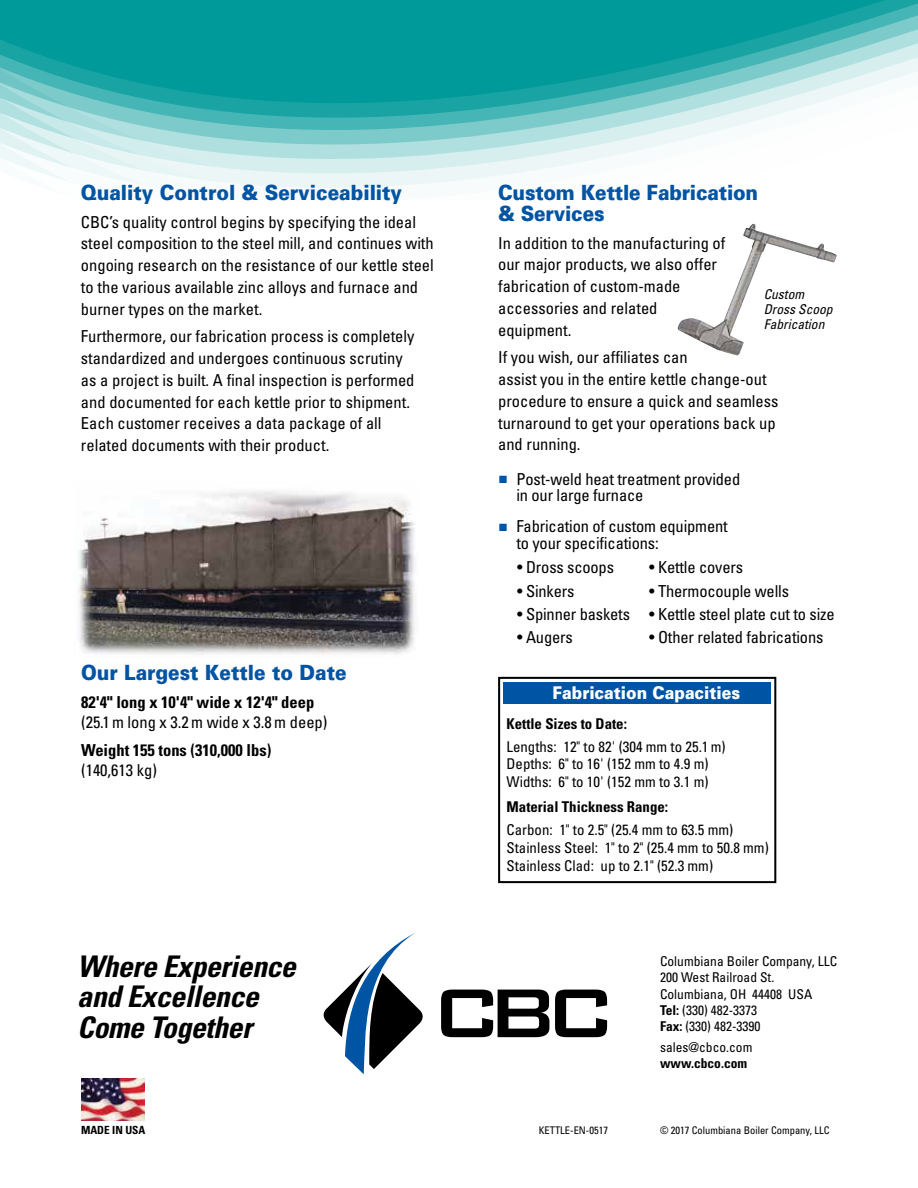
<style>
.page{position:relative;width:918px;height:1188px;background:#fff}
.page>*{position:absolute;margin:0;border:0;box-sizing:border-box;transform-origin:0 0}
.t1{font:italic 700 condensed 29.85px/30.5px "Univers";letter-spacing:-.015em;color:#000}
.t2{font:900 21px/21px "Univers";color:#0054a4;scale:.9 1}
.t3{font:900 17.55px "Univers";color:#fff;scale:.9 1}
.t4{font:condensed 16.5px/21.8px "Univers";color:#000}
.t5{font:700 condensed 16.5px "Univers";color:#000}
.t6{font:condensed 14.85px/17.9px "Univers";color:#000}
.t7{font:700 condensed 14.85px "Univers";color:#000}
.t8{font:condensed 13.5px/16.2px "Univers";color:#000}
.t9{font:italic condensed 13.5px/15px "Univers";color:#000}
.t10{font:700 condensed 13.5px "Univers";color:#000}
.t11{font:700 condensed 11.25px "Univers";color:#000}
.t12{font:condensed 10.5px "Univers";color:#000}
.s1{color:#0054a4}
.s2{font-weight:700}
</style>
<div class="page">
<svg style="left:0;top:0;width:918px;height:188px"></svg>
<img style="left:677px;top:224px;width:160px;height:132px">
<svg style="left:441px;top:990px;width:108px;height:47px"></svg>
<svg style="left:555px;top:990px;width:52px;height:47px"></svg>
<svg style="left:323px;top:933px;width:100px;height:141px"></svg>
<img style="left:82px;top:1079px;width:62px;height:42px">
<div style="left:503px;top:682px;width:268px;height:22px;background:#0054a4"></div>
<div style="left:498px;top:677px;width:278px;height:206px;border:2px solid #000"></div>
<img style="left:78px;top:491px;width:337px;height:164px">
<p class="t2" style="left:81px;top:181px;width:358px">Quality Control &amp; Serviceability</p>
<p class="t4" style="left:81px;top:210px;width:354px">CBC’s quality control begins by specifying the ideal steel composition to the steel mill, and continues with ongoing research on the resistance of our kettle steel to the various available zinc alloys and furnace and burner types on the market.</p>
<p class="t4" style="left:81px;top:325px;width:335px">Furthermore, our fabrication process is completely standardized and undergoes continuous scrutiny as a project is built. A final inspection is performed and documented for each kettle prior to shipment.<br>Each customer receives a data package of all related documents with their product.</p>
<p class="t2" style="left:81px;top:661px;width:297px">Our Largest Kettle to Date</p>
<p class="t5" style="left:81px;top:692px;width:235px">82'4" long x 10'4" wide x 12'4" deep</p>
<p class="t4" style="left:81px;top:711px;width:248px">(25.1 m long x 3.2 m wide x 3.8 m deep)</p>
<p class="t5" style="left:81px;top:740px;width:192px">Weight 155 tons (310,000 lbs)</p>
<p class="t4" style="left:81px;top:759px;width:78px">(140,613 kg)</p>
<h1 class="t1" style="left:77px;top:950px;width:220px">Where Experience and Excellence<br>Come Together</h1>
<p class="t2" style="left:498px;top:181px;width:290px">Custom Kettle Fabrication &amp; Services</p>
<p class="t4" style="left:498px;top:231px;width:229px">In addition to the manufacturing of our major products, we also offer fabrication of custom-made accessories and related equipment.</p>
<p class="t4" style="left:498px;top:346px;width:282px">If you wish, our affiliates can<br>assist you in the entire kettle change-out procedure to ensure a quick and seamless turnaround to get your operations back up and running.</p>
<p class="t9" style="left:764px;top:287px;width:70px">Custom<br>Dross Scoop<br>Fabrication</p>
<p class="t4" style="left:516px;top:470px;width:225px;line-height:16.5px;text-indent:-17px"><span class="s1">■</span> Post-weld heat treatment provided in our large furnace</p>
<p class="t4" style="left:516px;top:518px;width:213px;line-height:16.5px;text-indent:-17px"><span class="s1">■</span> Fabrication of custom equipment to your specifications:</p>
<p class="t4" style="left:517px;top:556px;width:98px">• Dross scoops</p>
<p class="t4" style="left:649px;top:556px;width:95px">• Kettle covers</p>
<p class="t4" style="left:517px;top:579px;width:59px">• Sinkers</p>
<p class="t4" style="left:649px;top:579px;width:141px">• Thermocouple wells</p>
<p class="t4" style="left:517px;top:603px;width:319px">• Spinner baskets • Kettle steel plate cut to size</p>
<p class="t4" style="left:517px;top:626px;width:57px">• Augers</p>
<p class="t4" style="left:649px;top:626px;width:176px">• Other related fabrications</p>
<p class="t3" style="left:553px;top:682px;width:210px">Fabrication Capacities</p>
<p class="t7" style="left:507px;top:714px;width:122px">Kettle Sizes to Date:</p>
<p class="t6" style="left:507px;top:737px;width:220px">Lengths: 12" to 82' (304 mm to 25.1 m)<br>Depths: 6" to 16' (152 mm to 4.9 m)<br>Widths: 6" to 10' (152 mm to 3.1 m)</p>
<p class="t7" style="left:507px;top:798px;width:163px">Material Thickness Range:</p>
<p class="t6" style="left:507px;top:820px;width:264px">Carbon: 1" to 2.5" (25.4 mm to 63.5 mm)<br>Stainless Steel: 1" to 2" (25.4 mm to 50.8 mm)<br>Stainless Clad: up to 2.1" (52.3 mm)</p>
<p class="t8" style="left:660px;top:953px;width:179px">Columbiana Boiler Company, LLC<br>200 West Railroad St.<br>Columbiana, OH 44408 USA<br><span class="s2">Tel:</span> (330) 482-3373<br><span class="s2">Fax:</span> (330) 482-3390</p>
<p class="t8" style="left:660px;top:1039px;width:94px">sales@cbco.com</p>
<p class="t10" style="left:660px;top:1055px;width:89px">www.cbco.com</p>
<p class="t11" style="left:81px;top:1123px;width:66px">MADE IN USA</p>
<p class="t12" style="left:539px;top:1124px;width:71px">KETTLE-EN-0517</p>
<p class="t12" style="left:660px;top:1124px;width:171px">© 2017 Columbiana Boiler Company, LLC</p>
</div>
